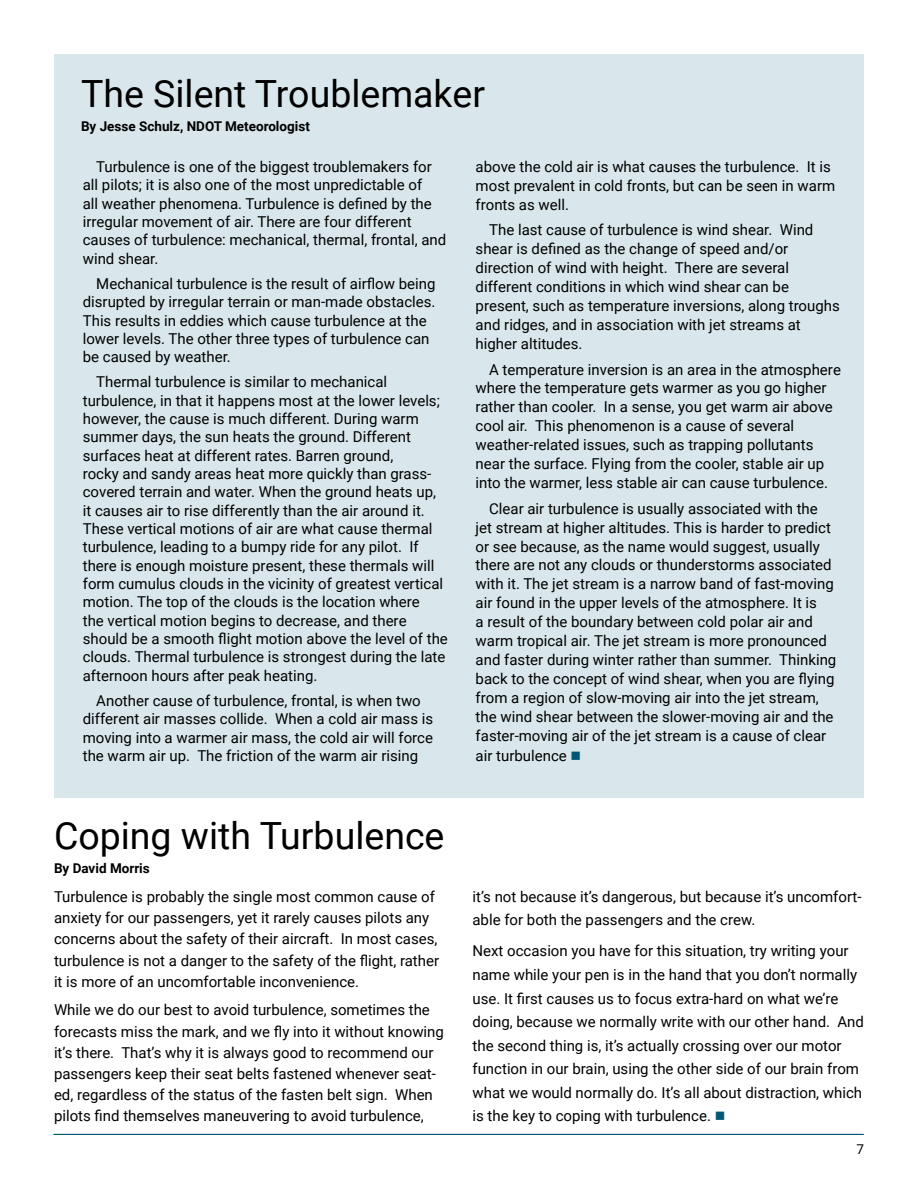
<style>
.page{position:relative;width:918px;height:1188px;background:#fff}
.page>*{position:absolute;margin:0;border:0;box-sizing:border-box;transform-origin:0 0}
.t1{font:37.5px "Roboto";color:#000}
.t2{font:15px/18.3px "Roboto";color:#000}
.t3{font:700 13.5px "Roboto";color:#000}
.t4{font:13.5px "Roboto";color:#000}
.s1{color:#005774}
</style>
<div class="page">
<div style="left:54px;top:54px;width:810px;height:743px;background:#d9e7ec"></div>
<hr style="left:54px;top:1134px;width:810px;height:1px;background:#005774">
<hr style="left:53px;top:1134px;width:810px;height:1px;background:#005774">
<h1 class="t1" style="left:81px;top:68px;width:406px">The Silent Troublemaker</h1>
<p class="t3" style="left:81px;top:117px;width:230px">By Jesse Schulz, NDOT Meteorologist</p>
<p class="t2" style="left:83px;top:157px;width:365px;text-indent:14px">Turbulence is one of the biggest troublemakers for all pilots; it is also one of the most unpredictable of<br>all weather phenomena. Turbulence is defined by the irregular movement of air. There are four different causes of turbulence: mechanical, thermal, frontal, and wind shear.</p>
<p class="t2" style="left:83px;top:274px;width:354px;text-indent:14px">Mechanical turbulence is the result of airflow being disrupted by irregular terrain or man-made obstacles.<br>This results in eddies which cause turbulence at the lower levels. The other three types of turbulence can be caused by weather.</p>
<p class="t2" style="left:83px;top:372px;width:367px;text-indent:14px">Thermal turbulence is similar to mechanical turbulence, in that it happens most at the lower levels; however, the cause is much different. During warm summer days, the sun heats the ground. Different surfaces heat at different rates. Barren ground,<br>rocky and sandy areas heat more quickly than grass&shy;covered terrain and water. When the ground heats up, it causes air to rise differently than the air around it.<br>These vertical motions of air are what cause thermal turbulence, leading to a bumpy ride for any pilot. If there is enough moisture present, these thermals will form cumulus clouds in the vicinity of greatest vertical motion. The top of the clouds is the location where<br>the vertical motion begins to decrease, and there should be a smooth flight motion above the level of the clouds. Thermal turbulence is strongest during the late afternoon hours after peak heating.</p>
<p class="t2" style="left:83px;top:691px;width:352px;text-indent:14px">Another cause of turbulence, frontal, is when two different air masses collide. When a cold air mass is moving into a warmer air mass, the cold air will force the warm air up. The friction of the warm air rising</p>
<h1 class="t1" style="left:54px;top:809px;width:392px">Coping with Turbulence</h1>
<p class="t3" style="left:54px;top:858px;width:97px">By David Morris</p>
<p class="t2" style="left:54px;top:885px;width:387px;line-height:21.1px">Turbulence is probably the single most common cause of anxiety for our passengers, yet it rarely causes pilots any concerns about the safety of their aircraft. In most cases, turbulence is not a danger to the safety of the flight, rather it is more of an uncomfortable inconvenience.</p>
<p class="t2" style="left:54px;top:999px;width:391px;line-height:21.1px">While we do our best to avoid turbulence, sometimes the forecasts miss the mark, and we fly into it without knowing it’s there. That’s why it is always good to recommend our passengers keep their seat belts fastened whenever seat&shy;ed, regardless of the status of the fasten belt sign. When pilots find themselves maneuvering to avoid turbulence,</p>
<p class="t2" style="left:476px;top:157px;width:361px;line-height:18.9px">above the cold air is what causes the turbulence. It is most prevalent in cold fronts, but can be seen in warm fronts as well.</p>
<p class="t2" style="left:476px;top:220px;width:366px;line-height:18.9px;text-indent:13px">The last cause of turbulence is wind shear. Wind shear is defined as the change of speed and/or direction of wind with height. There are several different conditions in which wind shear can be present, such as temperature inversions, along troughs and ridges, and in association with jet streams at higher altitudes.</p>
<p class="t2" style="left:476px;top:359px;width:367px;line-height:18.9px;text-indent:13px">A temperature inversion is an area in the atmosphere where the temperature gets warmer as you go higher rather than cooler. In a sense, you get warm air above cool air. This phenomenon is a cause of several weather-related issues, such as trapping pollutants near the surface. Flying from the cooler, stable air up into the warmer, less stable air can cause turbulence.</p>
<p class="t2" style="left:476px;top:498px;width:362px;line-height:18.9px;text-indent:13px">Clear air turbulence is usually associated with the jet stream at higher altitudes. This is harder to predict or see because, as the name would suggest, usually there are not any clouds or thunderstorms associated with it. The jet stream is a narrow band of fast-moving air found in the upper levels of the atmosphere. It is<br>a result of the boundary between cold polar air and warm tropical air. The jet stream is more pronounced and faster during winter rather than summer. Thinking back to the concept of wind shear, when you are flying from a region of slow-moving air into the jet stream, the wind shear between the slower-moving air and the faster-moving air of the jet stream is a cause of clear</p>
<p class="t2" style="left:476px;top:746px;width:107px">air turbulence <span class="s1">■</span></p>
<p class="t2" style="left:472px;top:884px;width:391px;line-height:23.5px">it’s not because it’s dangerous, but because it’s uncomfort&shy;able for both the passengers and the crew.</p>
<p class="t2" style="left:472px;top:939px;width:393px;line-height:23.5px">Next occasion you have for this situation, try writing your name while your pen is in the hand that you don’t normally use. It first causes us to focus extra-hard on what we’re doing, because we normally write with our other hand. And the second thing is, it’s actually crossing over our motor function in our brain, using the other side of our brain from what we would normally do. It’s all about distraction, which is the key to coping with turbulence. <span class="s1">■</span></p>
<p class="t4" style="left:856px;top:1140px;width:9px">7</p>
</div>
